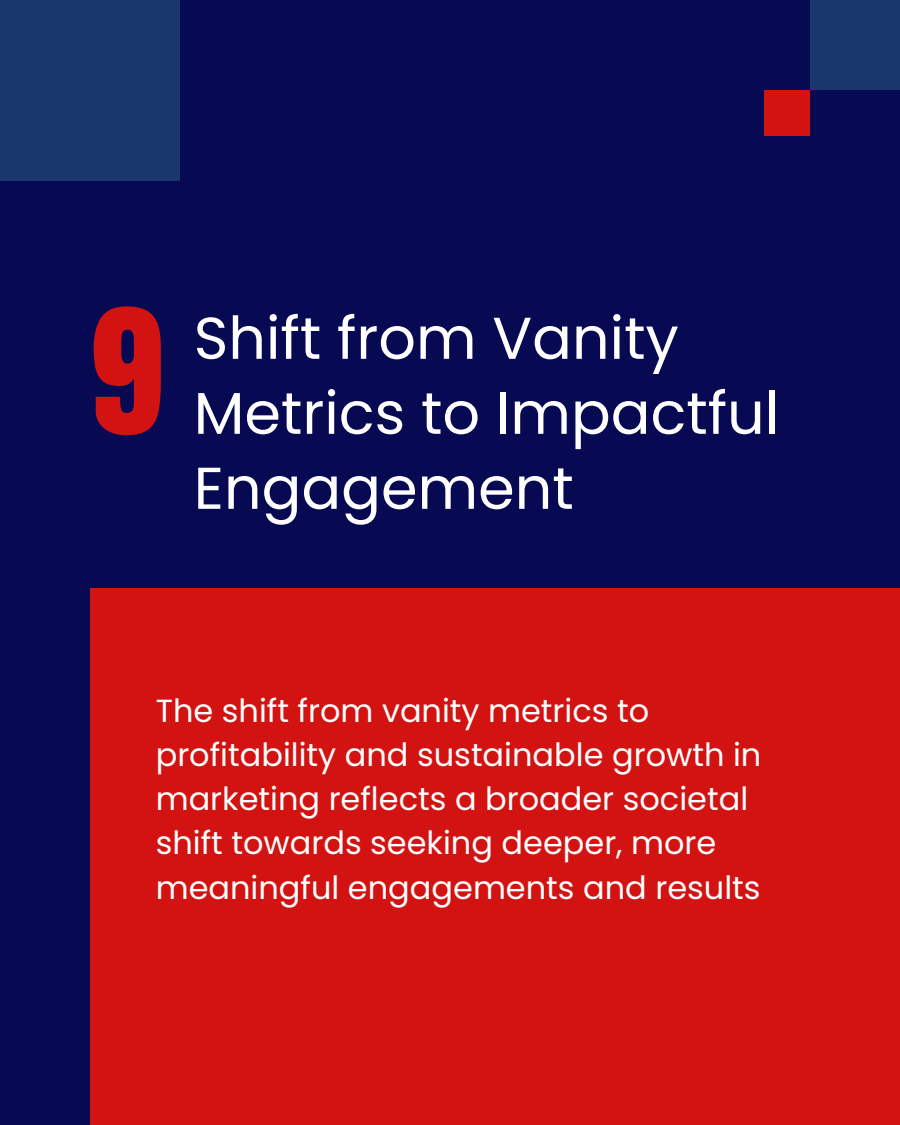
<style>
.page{position:relative;width:900px;height:1125px;background:#070a52}
.page>*{position:absolute;margin:0;border:0;box-sizing:border-box;transform-origin:0 0}
.t1{font:147.2px "Anton";color:#d21312}
.t2{font:58.9px/75px "Poppins";color:#fff}
.t3{font:32px/44.2px "Poppins";color:#fff}
</style>
<div class="page">
<div style="left:90px;top:589px;width:810px;height:536px;background:#d21312"></div>
<div style="left:810px;top:0;width:90px;height:90px;background:#19376d"></div>
<div style="left:0;top:0;width:179px;height:180px;background:#19376d"></div>
<div style="left:764px;top:90px;width:46px;height:46px;background:#d21312"></div>
<p class="t1" style="left:90px;top:267px;width:76px">9</p>
<p class="t2" style="left:194px;top:301px;width:587px">Shift from Vanity<br>Metrics to Impactful<br>Engagement</p>
<p class="t3" style="left:156px;top:688px;width:607px">The shift from vanity metrics to profitability and sustainable growth in marketing reflects a broader societal shift towards seeking deeper, more meaningful engagements and results</p>
</div>
